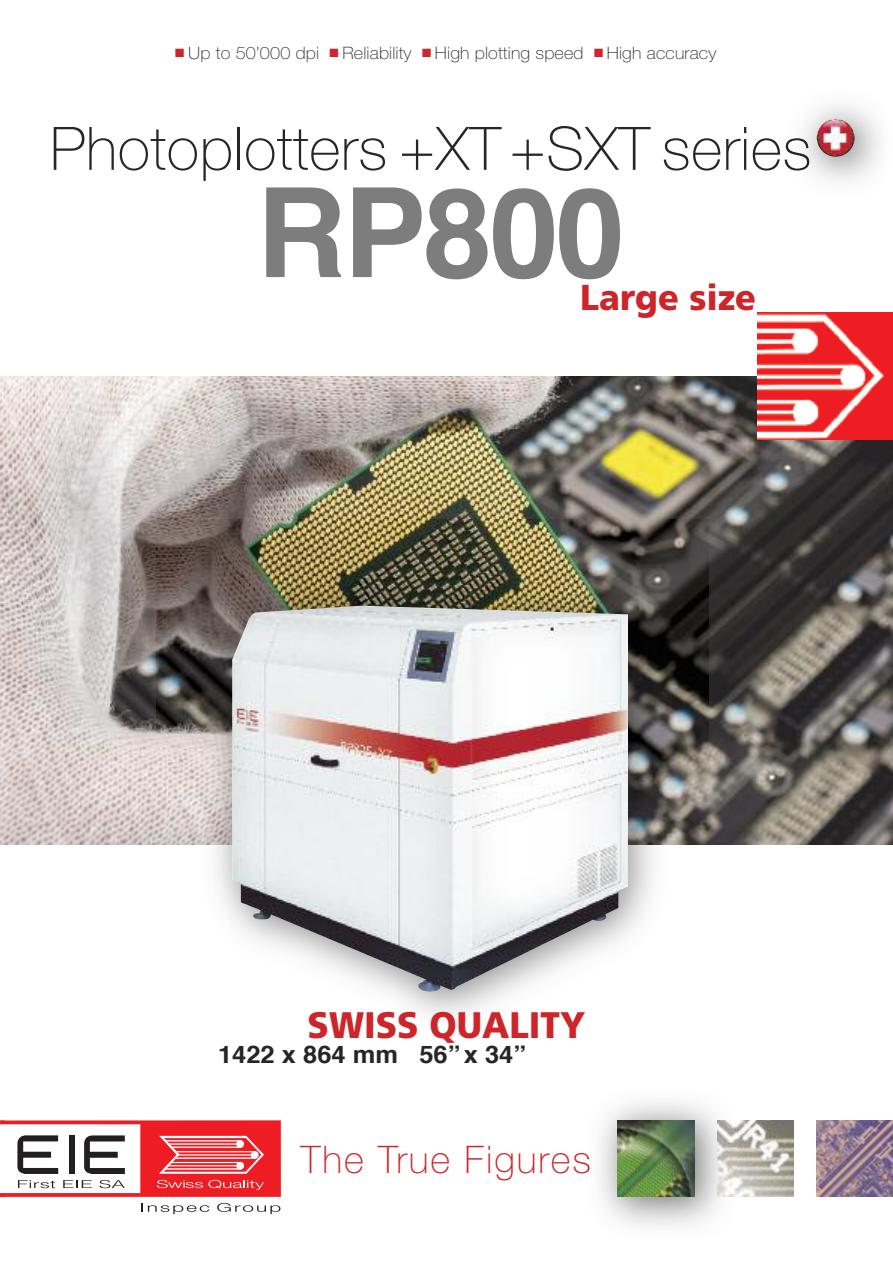
<style>
.page{position:relative;width:893px;height:1263px;background:#fff}
.page>*{position:absolute;margin:0;border:0;box-sizing:border-box;transform-origin:0 0}
.t1{font:700 124.5px "Helvetica";letter-spacing:-.025em;color:#7d7d7d}
.t2{font:100 60px "Helvetica Neue LT Std";letter-spacing:.01em;color:#272627}
.t3{font:100 38.1px "Helvetica Neue LT Std";letter-spacing:.05em;color:#cc262b}
.t4{font:900 36.9px "Frutiger LT Std";color:#cc262b;scale:.95 1}
.t5{font:900 36px "Frutiger LT Std";color:#cc262b;scale:.95 1}
.t6{font:700 24.15px "Helvetica";color:#272627;scale:1.05 1}
.t7{font:100 17.1px "Helvetica Neue LT Std";letter-spacing:.01em;color:#272627;scale:1.05 1}
.s1{color:#cc262b}
</style>
<div class="page">
<img style="left:0;top:376px;width:893px;height:468px">
<img style="left:758px;top:312px;width:129px;height:128px">
<img style="left:157px;top:520px;width:552px;height:496px">
<img style="left:232px;top:606px;width:396px;height:385px">
<img style="left:804px;top:106px;width:76px;height:75px">
<img style="left:787px;top:136px;width:22px;height:35px">
<img style="left:817px;top:119px;width:38px;height:38px;border-radius:50%">
<svg style="left:142px;top:1203px;width:67px;height:11px"></svg>
<svg style="left:217px;top:1203px;width:63px;height:11px"></svg>
<img style="left:737px;top:1120px;width:57px;height:77px">
<img style="left:817px;top:1120px;width:76px;height:77px">
<img style="left:589px;top:1102px;width:131px;height:124px">
<svg style="left:588px;top:1156px;width:1px;height:16px"></svg>
<img style="left:717px;top:1120px;width:20px;height:77px">
<img style="left:618px;top:1120px;width:76px;height:77px">
<img style="left:887px;top:312px;width:6px;height:128px">
<svg style="left:0;top:1120px;width:281px;height:77px"></svg>
<p class="t7" style="left:175px;top:46px;width:517px"><span class="s1">■</span> Up to 50’000 dpi <span class="s1">■</span> Reliability <span class="s1">■</span> High plotting speed <span class="s1">■</span> High accuracy</p>
<h2 class="t2" style="left:50px;top:127px;width:763px">Photoplotters +XT+SXT series</h2>
<h1 class="t1" style="left:256px;top:181px;width:370px">RP800</h1>
<h3 class="t5" style="left:580px;top:283px;width:187px">Large size</h3>
<h3 class="t4" style="left:308px;top:1010px;width:294px">SWISS QUALITY</h3>
<h3 class="t6" style="left:218px;top:1044px;width:295px">1422 x 864 mm 56”x 34”</h3>
<h3 class="t3" style="left:301px;top:1146px;width:292px">The True Figures</h3>
</div>
